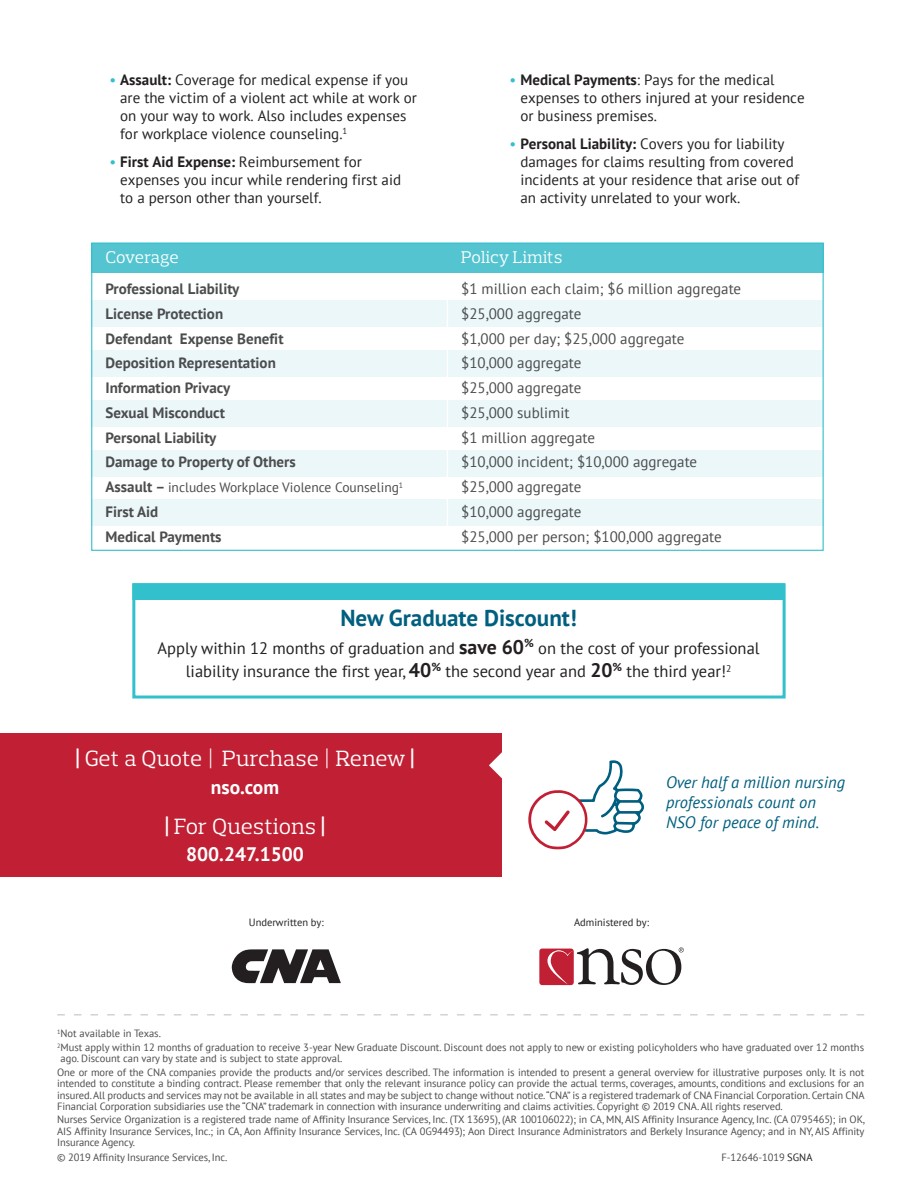
<style>
.page{position:relative;width:918px;height:1188px;background:#fff}
.page>*{position:absolute;margin:0;border:0;box-sizing:border-box;transform-origin:0 0}
.t1{font:700 23.1px "PT Sans";color:#005f7f}
.t2{font:22.5px "Prelo Slab";letter-spacing:.01em;color:#fff}
.t3{font:700 19.5px "PT Sans";color:#fff}
.t4{font:17.25px "Prelo Slab";letter-spacing:.01em;color:#fff}
.t5{font:17.25px "Prelo Slab";letter-spacing:-.015em;color:#fff}
.t6{font:16.5px/23.7px "PT Sans";color:#231f20;text-align:center}
.t7{font:italic 16.5px/19.8px "PT Sans";color:#005f7f}
.t8{font:15px/18px "PT Sans";color:#231f20}
.t9{font:15px/24.8px "PT Sans";color:#4b4c4d}
.t10{font:700 15px/24.8px "PT Sans";color:#4b4c4d}
.t11{font:13.5px "PT Sans";color:#4b4c4d}
.t12{font:10.5px/11.2px "PT Sans";letter-spacing:-.01em;color:#4b4c4d}
.t13{font:10.5px "PT Sans";color:#231f20}
.s1{color:#31c0cc}
.s2{font-weight:700}
.s3{font-weight:700;font-size:15px}
.s4{font-weight:700;font-size:19.8px}
.s5{font-weight:700;font-size:19.5px}
.s6{color:#231f20}
</style>
<div class="page">
<div style="left:0;top:733px;width:501px;height:144px;background:#c11f33"></div>
<svg style="left:489px;top:751px;width:13px;height:28px"></svg>
<svg style="left:232px;top:949px;width:109px;height:34px"></svg>
<div style="left:539px;top:949px;width:35px;height:36px;background:#c11f33;border-radius:3px"></div>
<svg style="left:547px;top:947px;width:137px;height:38px"></svg>
<svg style="left:57px;top:1014px;width:807px;height:2px"></svg>
<div style="left:92px;top:450px;width:731px;height:27px;background:#ebf7f9"></div>
<div style="left:92px;top:400px;width:731px;height:27px;background:#ebf7f9"></div>
<div style="left:92px;top:350px;width:731px;height:27px;background:#ebf7f9"></div>
<div style="left:92px;top:300px;width:731px;height:27px;background:#ebf7f9"></div>
<div style="left:91px;top:499px;width:732px;height:27px;background:#ebf7f9"></div>
<div style="left:92px;top:243px;width:732px;height:30px;background:#54c5d0"></div>
<hr style="left:447px;top:283px;width:1px;height:261px;background:#fff">
<svg style="left:528px;top:760px;width:116px;height:89px"></svg>
<div style="left:132px;top:583px;width:654px;height:116px;border:3px solid #31c0cc"></div>
<div style="left:132px;top:583px;width:653px;height:17px;background:#31c0cc;border:2px solid #31c0cc"></div>
<h3 class="t8" style="left:120px;top:70px;width:298px;text-indent:-11px"><span class="s1">•</span> <span class="s2">Assault:</span> Coverage for medical expense if you are the victim of a violent act while at work or on your way to work. Also includes expenses for workplace violence counseling.<sup>1</sup></h3>
<h3 class="t8" style="left:120px;top:153px;width:282px;text-indent:-11px"><span class="s1">•</span> <span class="s2">First Aid Expense:</span> Reimbursement for expenses you incur while rendering first aid to a person other than yourself.</h3>
<h3 class="t8" style="left:520px;top:70px;width:286px;text-indent:-11px"><span class="s1">•</span> <span class="s2">Medical Payments</span>: Pays for the medical expenses to others injured at your residence or business premises.</h3>
<h3 class="t8" style="left:520px;top:135px;width:280px;text-indent:-11px"><span class="s1">•</span> <span class="s2">Personal Liability:</span> Covers you for liability damages for claims resulting from covered incidents at your residence that arise out of an activity unrelated to your work.</h3>
<h3 class="t5" style="left:105px;top:247px;width:75px">Coverage</h3>
<h3 class="t4" style="left:461px;top:247px;width:103px">Policy Limits</h3>
<p class="t9" style="left:461px;top:276px;width:281px">$1 million each claim; $6 million aggregate $25,000 aggregate<br>$1,000 per day; $25,000 aggregate<br>$10,000 aggregate<br>$25,000 aggregate<br>$25,000 sublimit<br>$1 million aggregate<br>$10,000 incident; $10,000 aggregate $25,000 aggregate<br>$10,000 aggregate<br>$25,000 per person; $100,000 aggregate</p>
<h3 class="t10" style="left:105px;top:276px;width:192px">Professional Liability<br>License Protection<br>Defendant Expense Benefit<br>Deposition Representation<br>Information Privacy<br>Sexual Misconduct<br>Personal Liability<br>Damage to Property of Others</h3>
<p class="t11" style="left:105px;top:479px;width:299px"><span class="s3">Assault –</span> includes Workplace Violence Counseling<sup>1</sup></p>
<h3 class="t10" style="left:105px;top:499px;width:118px">First Aid<br>Medical Payments</h3>
<h1 class="t1" style="left:340px;top:603px;width:238px">New Graduate Discount!</h1>
<h3 class="t6" style="left:158px;top:636px;width:604px">Apply within 12 months of graduation and <span class="s4">save 60</span><sup>%</sup> on the cost of your professional liability insurance the first year, <span class="s4">40</span><sup>%</sup> the second year and <span class="s5">20</span><sup>%</sup> the third year!<sup>2</sup></h3>
<h2 class="t2" style="left:76px;top:744px;width:340px"><span class="s2">|</span> Get a Quote | Purchase | Renew <span class="s2">|</span></h2>
<h3 class="t3" style="left:211px;top:774px;width:70px">nso.com</h3>
<h2 class="t2" style="left:165px;top:813px;width:161px"><span class="s2">|</span> For Questions <span class="s2">|</span></h2>
<h3 class="t3" style="left:186px;top:841px;width:119px">800.247.1500</h3>
<h3 class="t7" style="left:666px;top:772px;width:181px">Over half a million nursing professionals count on<br>NSO for peace of mind.</h3>
<p class="t13" style="left:249px;top:916px;width:76px">Underwritten by:</p>
<p class="t13" style="left:574px;top:916px;width:76px">Administered by:</p>
<p class="t12" style="left:57px;top:1027px;width:808px;line-height:13.6px"><sup>1</sup>Not available in Texas.<br><sup>2</sup>Must apply within 12 months of graduation to receive 3-year New Graduate Discount. Discount does not apply to new or existing policyholders who have graduated over 12 months</p>
<p class="t12" style="left:57px;top:1052px;width:809px;line-height:13.6px;text-indent:3px">ago. Discount can vary by state and is subject to state approval.<br>One or more of the CNA companies provide the products and/or services described. The information is intended to present a general overview for illustrative purposes only. It is not</p>
<p class="t12" style="left:57px;top:1078px;width:809px;text-align:justify">intended to constitute a binding contract. Please remember that only the relevant insurance policy can provide the actual terms, coverages, amounts, conditions and exclusions for an insured. All products and services may not be available in all states and may be subject to change without notice. “CNA” is a registered trademark of CNA Financial Corporation. Certain CNA Financial Corporation subsidiaries use the “CNA” trademark in connection with insurance underwriting and claims activities. Copyright © 2019 CNA. All rights reserved.</p>
<p class="t12" style="left:57px;top:1114px;width:809px;text-align:justify">Nurses Service Organization is a registered trade name of Affinity Insurance Services, Inc. (TX 13695), (AR 100106022); in CA, MN, AIS Affinity Insurance Agency, Inc. (CA 0795465); in OK, AIS Affinity Insurance Services, Inc.; in CA, Aon Affinity Insurance Services, Inc. (CA 0G94493); Aon Direct Insurance Administrators and Berkely Insurance Agency; and in NY, AIS Affinity Insurance Agency.</p>
<p class="t12" style="left:57px;top:1151px;width:172px">© 2019 Affinity Insurance Services, Inc.</p>
<p class="t12" style="left:722px;top:1152px;width:93px">F-12646-1019 <span class="s6">SGNA</span></p>
</div>
